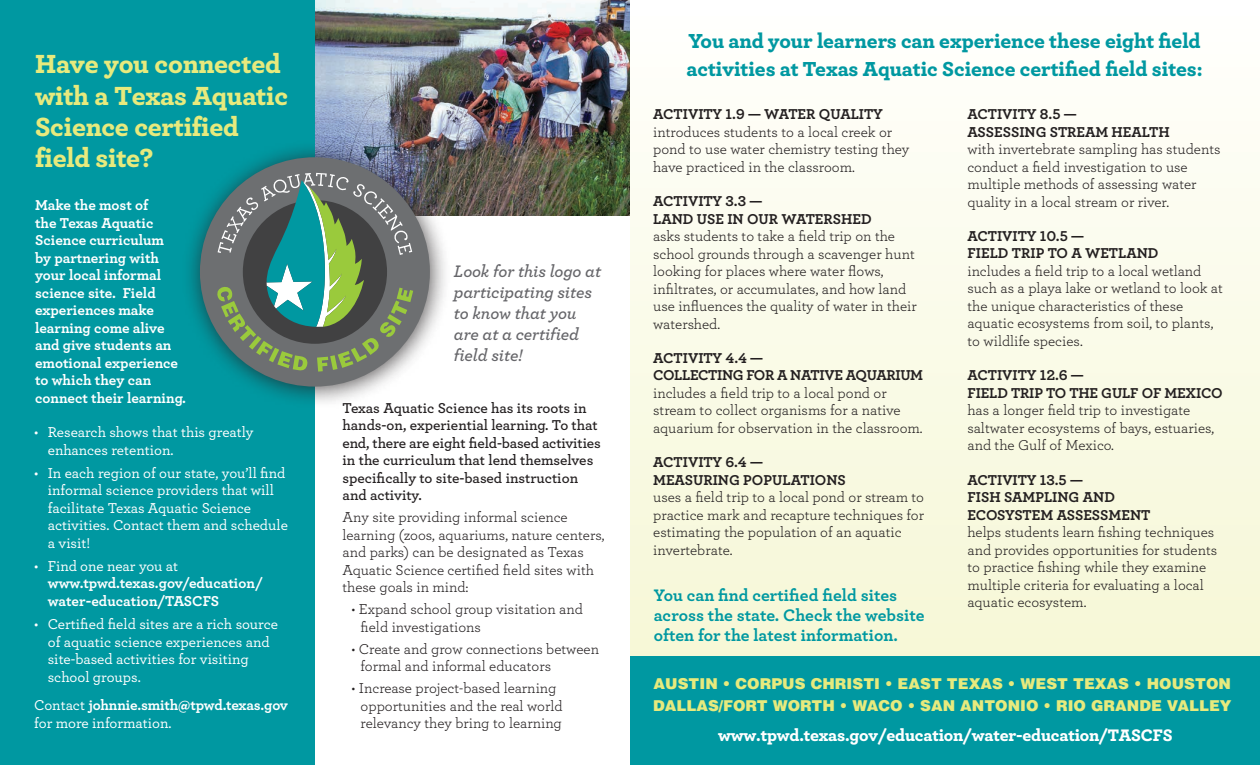
<style>
.page{position:relative;width:1260px;height:765px;background:#fff}
.page>*{position:absolute;margin:0;border:0;box-sizing:border-box;transform-origin:0 0}
.t1{font:900 27.5px/31.2px "Archer";letter-spacing:-.01em;color:#e7ea7d}
.t2{font:900 21.25px/27.5px "Archer";color:#0098a1}
.t3{font:700 17.5px/20px "Archer";color:#0098a1}
.t4{font:italic 600 17.5px/21px "Archer";letter-spacing:-.01em;color:#66666a}
.t5{font:900 17.5px "Archer";letter-spacing:-.01em;color:#fff}
.t6{font:15px/17.5px "Archer";color:#231f20}
.t7{font:500 15px/17.5px "Archer";color:#fff}
.t8{font:700 15px/17.5px "Archer";color:#fff}
.t9{font:700 15px/17.5px "Archer";color:#231f20}
.t10{font:600 15px/17.5px "Archer";letter-spacing:-.005em;color:#231f20}
.t11{font:900 15px/22.5px "Helvetica";color:#e7ea7d}
.t12{font:700 15px/17.5px "Archer";letter-spacing:-.02em;color:#231f20}
.s1{font-weight:500}
.s2{font-weight:700}
.s3{font-family:"Archer Bold SC"}
.s4{font-family:"Archer Bold SC";font-weight:400}
</style>
<div class="page">
<img style="left:315px;top:0;width:315px;height:215px">
<div style="left:0;top:0;width:315px;height:765px;background:#0098a1"></div>
<div style="left:630px;top:656px;width:630px;height:109px;background:#0098a1"></div>
<div style="left:630px;top:0;width:630px;height:656px;background:linear-gradient(to bottom,#fffffd,#f6f7d6)"></div>
<div style="left:182px;top:139px;width:270px;height:269px;background:#231f20;opacity:.75"></div>
<div style="left:200px;top:157px;width:230px;height:230px;background:#6d6f71;border-radius:50%"></div>
<svg style="left:217px;top:173px;width:196px;height:199px"></svg>
<h1 class="t1" style="left:35px;top:47px;width:255px">Have you connected with a Texas Aquatic<br>Science certified field site?</h1>
<p class="t8" style="left:35px;top:196px;width:152px">Make the most of<br>the Texas Aquatic<br>Science curriculum<br>by partnering with your local informal science site. Field experiences make learning come alive and give students an emotional experience to which they can connect their learning.</p>
<p class="t7" style="left:48px;top:423px;width:207px;text-indent:-13px">• Research shows that this greatly enhances retention.</p>
<p class="t7" style="left:48px;top:464px;width:242px;text-indent:-13px">• In each region of our state, you’ll find informal science providers that will facilitate Texas Aquatic Science activities. Contact them and schedule a visit!</p>
<p class="t7" style="left:34px;top:557px;width:146px">• Find one near you at</p>
<p class="t8" style="left:48px;top:574px;width:216px">www.tpwd.texas.gov/education/ water-education/TASCFS</p>
<p class="t7" style="left:48px;top:615px;width:232px;text-indent:-13px">• Certified field sites are a rich source of aquatic science experiences and site-based activities for visiting school groups.</p>
<p class="t8" style="left:34px;top:696px;width:255px"><span class="s1">Contact</span> johnnie.smith@tpwd.texas.gov <span class="s1">for more information.</span></p>
<p class="t4" style="left:454px;top:260px;width:149px">Look for this logo at participating sites to know that you are at a certified field site!</p>
<p class="t10" style="left:343px;top:399px;width:260px">Texas Aquatic Science has its roots in hands-on, experiential learning. To that end, there are eight field-based activities in the curriculum that lend themselves specifically to site-based instruction and activity.</p>
<p class="t6" style="left:343px;top:508px;width:264px">Any site providing informal science learning (zoos, aquariums, nature centers, and parks) can be designated as Texas Aquatic Science certified field sites with these goals in mind:</p>
<p class="t6" style="left:361px;top:600px;width:224px;text-indent:-9px">• Expand school group visitation and field investigations</p>
<p class="t6" style="left:361px;top:640px;width:240px;text-indent:-9px">• Create and grow connections between formal and informal educators</p>
<p class="t6" style="left:361px;top:679px;width:204px;text-indent:-9px">• Increase project-based learning opportunities and the real world relevancy they bring to learning</p>
<h2 class="t2" style="left:686px;top:26px;width:518px">You and your learners can experience these eight field activities at Texas Aquatic Science certified field sites:</h2>
<p class="t6" style="left:653px;top:105px;width:258px"><span class="s2">ACTIVITY</span> <span class="s3">1.9</span> <span class="s2">— WATER QUALITY </span>introduces students to a local creek or pond to use water chemistry testing they have practiced in the classroom.</p>
<p class="t9" style="left:653px;top:192px;width:220px">ACTIVITY <span class="s4">3.3</span> —<br>LAND USE IN OUR WATERSHED</p>
<p class="t6" style="left:653px;top:227px;width:265px">asks students to take a field trip on the school grounds through a scavenger hunt looking for places where water flows, infiltrates, or accumulates, and how land use influences the quality of water in their watershed.</p>
<p class="t12" style="left:653px;top:349px;width:272px">ACTIVITY <span class="s4">4.4</span> —<br>COLLECTING FOR A NATIVE AQUARIUM</p>
<p class="t6" style="left:653px;top:384px;width:271px">includes a field trip to a local pond or stream to collect organisms for a native aquarium for observation in the classroom.</p>
<p class="t9" style="left:653px;top:453px;width:194px">ACTIVITY <span class="s4">6.4</span> —<br>MEASURING POPULATIONS</p>
<p class="t6" style="left:653px;top:488px;width:272px">uses a field trip to a local pond or stream to practice mark and recapture techniques for estimating the population of an aquatic invertebrate.</p>
<p class="t3" style="left:654px;top:585px;width:272px">You can find certified field sites across the state. Check the website often for the latest information.</p>
<p class="t9" style="left:967px;top:105px;width:204px">ACTIVITY <span class="s4">8.5</span> —<br>ASSESSING STREAM HEALTH</p>
<p class="t6" style="left:967px;top:140px;width:255px">with invertebrate sampling has students conduct a field investigation to use multiple methods of assessing water quality in a local stream or river.</p>
<p class="t9" style="left:967px;top:227px;width:193px">ACTIVITY <span class="s4">10.5</span> —<br>FIELD TRIP TO A WETLAND</p>
<p class="t6" style="left:967px;top:262px;width:257px">includes a field trip to a local wetland such as a playa lake or wetland to look at the unique characteristics of these aquatic ecosystems from soil, to plants, to wildlife species.</p>
<p class="t9" style="left:967px;top:366px;width:257px">ACTIVITY <span class="s4">12.6</span> —<br>FIELD TRIP TO THE GULF OF MEXICO</p>
<p class="t6" style="left:968px;top:401px;width:248px">has a longer field trip to investigate saltwater ecosystems of bays, estuaries, and the Gulf of Mexico.</p>
<p class="t9" style="left:968px;top:471px;width:184px">ACTIVITY <span class="s4">13.5</span> —<br>FISH SAMPLING AND<br>ECOSYSTEM ASSESSMENT</p>
<p class="t6" style="left:968px;top:523px;width:251px">helps students learn fishing techniques and provides opportunities for students to practice fishing while they examine multiple criteria for evaluating a local aquatic ecosystem.</p>
<p class="t11" style="left:653px;top:672px;width:580px">AUSTIN • CORPUS CHRISTI • EAST TEXAS • WEST TEXAS • HOUSTON<br>DALLAS/FORT WORTH • WACO • SAN ANTONIO • RIO GRANDE VALLEY</p>
<p class="t5" style="left:718px;top:721px;width:456px">www.tpwd.texas.gov/education/water-education/TASCFS</p>
</div>
